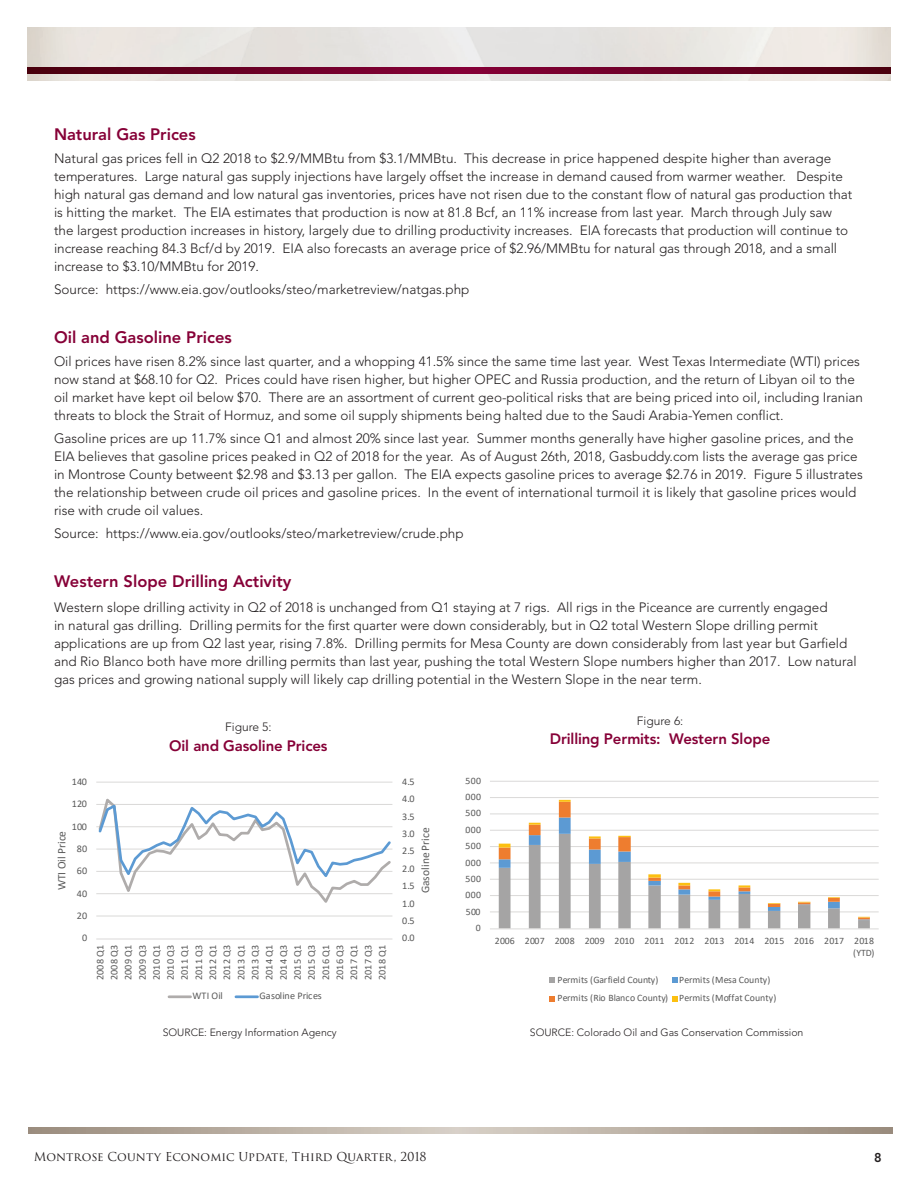
<style>
.page{position:relative;width:918px;height:1188px;background:#fff}
.page>*{position:absolute;margin:0;border:0;box-sizing:border-box;transform-origin:0 0}
.t1{font:800 16.5px "Avenir";color:#860037}
.t2{font:800 15px "Avenir";letter-spacing:-.01em;color:#860037}
.t3{font:300 13.5px/18px "Avenir";color:#231f20}
.t4{font:800 12.75px "Avenir";color:#231f20}
.t5{font:12px "Trajan Pro 3";color:#231f20}
.t6{font:300 12px "Avenir";color:#231f20}
.t7{font:11.55px "Calibri";letter-spacing:.005em;color:#595959}
.t8{font:300 10.5px "Avenir";color:#231f20}
.t9{font:10.2px/14.1px "Calibri";letter-spacing:.025em;color:#595959;text-align:justify}
.t10{font:10.2px "Calibri";letter-spacing:-.005em;color:#595959}
.t11{font:9.75px/12px "Calibri";letter-spacing:.01em;color:#595959;text-align:right}
</style>
<div class="page">
<img style="left:27px;top:27px;width:864px;height:54px">
<svg style="left:27px;top:68px;width:864px;height:6px;background:#680023"></svg>
<svg style="left:28px;top:1128px;width:864px;height:6px;background:#b8ada1"></svg>
<hr style="left:490px;top:912px;width:389px;height:1px;background:#dad9d8">
<hr style="left:490px;top:895px;width:389px;height:1px;background:#dad9d8">
<hr style="left:490px;top:879px;width:389px;height:1px;background:#dad9d8">
<hr style="left:490px;top:863px;width:389px;height:1px;background:#dad9d8">
<hr style="left:490px;top:846px;width:389px;height:1px;background:#dad9d8">
<hr style="left:490px;top:830px;width:389px;height:1px;background:#dad9d8">
<hr style="left:490px;top:814px;width:389px;height:1px;background:#dad9d8">
<hr style="left:490px;top:797px;width:389px;height:1px;background:#dad9d8">
<hr style="left:490px;top:781px;width:389px;height:1px;background:#dad9d8">
<svg style="left:499px;top:800px;width:371px;height:129px"></svg>
<hr style="left:490px;top:929px;width:389px;height:1px;background:#dad9d8">
<svg style="left:550px;top:978px;width:5px;height:5px"></svg>
<svg style="left:672px;top:978px;width:5px;height:5px"></svg>
<svg style="left:550px;top:996px;width:5px;height:6px"></svg>
<svg style="left:672px;top:996px;width:5px;height:6px"></svg>
<hr style="left:96px;top:916px;width:296px;height:1px;background:#dad9d8">
<hr style="left:96px;top:893px;width:296px;height:1px;background:#dad9d8">
<hr style="left:96px;top:871px;width:296px;height:1px;background:#dad9d8">
<hr style="left:96px;top:849px;width:296px;height:1px;background:#dad9d8">
<hr style="left:96px;top:826px;width:296px;height:1px;background:#dad9d8">
<hr style="left:96px;top:804px;width:296px;height:1px;background:#dad9d8">
<hr style="left:96px;top:782px;width:296px;height:1px;background:#dad9d8">
<hr style="left:96px;top:939px;width:296px;height:1px;background:#dad9d8">
<svg style="left:97px;top:798px;width:296px;height:105px"></svg>
<hr style="left:169px;top:995px;width:22px;height:3px;background:#afacab">
<hr style="left:236px;top:995px;width:22px;height:3px;background:#5c9ad3">
<p class="t1" style="left:54px;top:124px;width:143px">Natural Gas Prices</p>
<p class="t3" style="left:54px;top:149px;width:800px">Natural gas prices fell in Q2 2018 to $2.9/MMBtu from $3.1/MMBtu. This decrease in price happened despite higher than average temperatures. Large natural gas supply injections have largely offset the increase in demand caused from warmer weather. Despite high natural gas demand and low natural gas inventories, prices have not risen due to the constant flow of natural gas production that is hitting the market. The EIA estimates that production is now at 81.8 Bcf, an 11% increase from last year. March through July saw the largest production increases in history, largely due to drilling productivity increases. EIA forecasts that production will continue to increase reaching 84.3 Bcf/d by 2019. EIA also forecasts an average price of $2.96/MMBtu for natural gas through 2018, and a small increase to $3.10/MMBtu for 2019.</p>
<p class="t3" style="left:54px;top:280px;width:417px">Source: https://www.eia.gov/outlooks/steo/marketreview/natgas.php</p>
<p class="t1" style="left:54px;top:328px;width:179px">Oil and Gasoline Prices</p>
<p class="t3" style="left:54px;top:352px;width:811px">Oil prices have risen 8.2% since last quarter, and a whopping 41.5% since the same time last year. West Texas Intermediate (WTI) prices now stand at $68.10 for Q2. Prices could have risen higher, but higher OPEC and Russia production, and the return of Libyan oil to the oil market have kept oil below $70. There are an assortment of current geo-political risks that are being priced into oil, including Iranian threats to block the Strait of Hormuz, and some oil supply shipments being halted due to the Saudi Arabia-Yemen conflict.</p>
<p class="t3" style="left:54px;top:429px;width:810px">Gasoline prices are up 11.7% since Q1 and almost 20% since last year. Summer months generally have higher gasoline prices, and the EIA believes that gasoline prices peaked in Q2 of 2018 for the year. As of August 26th, 2018, Gasbuddy.com lists the average gas price in Montrose County betweent $2.98 and $3.13 per gallon. The EIA expects gasoline prices to average $2.76 in 2019. Figure 5 illustrates the relationship between crude oil prices and gasoline prices. In the event of international turmoil it is likely that gasoline prices would rise with crude oil values.</p>
<p class="t3" style="left:54px;top:524px;width:411px">Source: https://www.eia.gov/outlooks/steo/marketreview/crude.php</p>
<p class="t1" style="left:54px;top:572px;width:239px">Western Slope Drilling Activity</p>
<p class="t3" style="left:54px;top:598px;width:804px">Western slope drilling activity in Q2 of 2018 is unchanged from Q1 staying at 7 rigs. All rigs in the Piceance are currently engaged<br>in natural gas drilling. Drilling permits for the first quarter were down considerably, but in Q2 total Western Slope drilling permit applications are up from Q2 last year, rising 7.8%. Drilling permits for Mesa County are down considerably from last year but Garfield and Rio Blanco both have more drilling permits than last year, pushing the total Western Slope numbers higher than 2017. Low natural gas prices and growing national supply will likely cap drilling potential in the Western Slope in the near term.</p>
<p class="t9" style="left:72px;top:774px;width:17px">140</p>
<p class="t9" style="left:72px;top:796px;width:17px">120</p>
<p class="t6" style="left:225px;top:720px;width:48px">Figure 5:</p>
<p class="t2" style="left:169px;top:737px;width:160px">Oil and Gasoline Prices</p>
<p class="t9" style="left:402px;top:774px;width:14px">4.5</p>
<p class="t9" style="left:402px;top:791px;width:14px">4.0</p>
<p class="t9" style="left:402px;top:809px;width:14px">3.5</p>
<p class="t9" style="left:72px;top:819px;width:17px">100</p>
<p class="t7" style="left:54px;top:890px;width:61px;rotate:-90deg">WTI Oil Price</p>
<p class="t7" style="left:417px;top:893px;width:67px;rotate:-90deg">Gasoline Price</p>
<p class="t9" style="left:402px;top:826px;width:14px">3.0</p>
<p class="t9" style="left:77px;top:841px;width:12px">80</p>
<p class="t9" style="left:402px;top:844px;width:14px">2.5</p>
<p class="t9" style="left:402px;top:861px;width:14px">2.0</p>
<p class="t9" style="left:77px;top:864px;width:12px">60</p>
<p class="t9" style="left:402px;top:879px;width:14px">1.5</p>
<p class="t9" style="left:77px;top:886px;width:12px">40</p>
<p class="t9" style="left:77px;top:908px;width:12px">20</p>
<p class="t9" style="left:82px;top:931px;width:7px">0</p>
<p class="t9" style="left:93px;top:980px;width:36px;rotate:-90deg">2008 Q1<br>2008 Q3<br>2009 Q1<br>2009 Q3<br>2010 Q1<br>2010 Q3<br>2011 Q1<br>2011 Q3<br>2012 Q1<br>2012 Q3<br>2013 Q1<br>2013 Q3<br>2014 Q1<br>2014 Q3<br>2015 Q1<br>2015 Q3<br>2016 Q1<br>2016 Q3<br>2017 Q1<br>2017 Q3<br>2018 Q1</p>
<p class="t9" style="left:193px;top:989px;width:32px">WTI Oil</p>
<p class="t10" style="left:260px;top:989px;width:64px">Gasoline Prices</p>
<p class="t8" style="left:163px;top:1026px;width:176px">SOURCE: Energy Information Agency</p>
<p class="t9" style="left:402px;top:896px;width:14px">1.0</p>
<p class="t9" style="left:402px;top:913px;width:14px">0.5</p>
<p class="t9" style="left:402px;top:931px;width:14px">0.0</p>
<p class="t11" style="left:458px;top:774px;width:24px">4,500</p>
<p class="t11" style="left:458px;top:791px;width:24px">4,000</p>
<p class="t11" style="left:458px;top:807px;width:24px">3,500</p>
<p class="t11" style="left:458px;top:823px;width:24px">3,000</p>
<p class="t11" style="left:458px;top:840px;width:24px">2,500</p>
<p class="t11" style="left:458px;top:856px;width:24px">2,000</p>
<p class="t11" style="left:458px;top:873px;width:24px">1,500</p>
<p class="t11" style="left:458px;top:889px;width:24px">1,000</p>
<p class="t11" style="left:466px;top:905px;width:16px">500</p>
<p class="t11" style="left:476px;top:922px;width:6px">0</p>
<p class="t6" style="left:637px;top:713px;width:48px">Figure 6:</p>
<p class="t2" style="left:550px;top:730px;width:222px">Drilling Permits: Western Slope</p>
<p class="t11" style="left:495px;top:934px;width:381px">2006 2007 2008 2009 2010 2011 2012 2013 2014 2015 2016 2017 2018 (YTD)</p>
<p class="t11" style="left:558px;top:974px;width:102px">Permits (Garfield County)</p>
<p class="t11" style="left:558px;top:970px;width:220px;line-height:18.5px;text-align:left;text-indent:122px">Permits (Mesa County)<br>Permits (Rio Blanco County) Permits (Moffat County)</p>
<p class="t8" style="left:530px;top:1026px;width:275px">SOURCE: Colorado Oil and Gas Conservation Commission</p>
<p class="t5" style="left:34px;top:1148px;width:394px">Montrose County Economic Update, Third Quarter, 2018</p>
<p class="t4" style="left:874px;top:1150px;width:9px">8</p>
</div>
